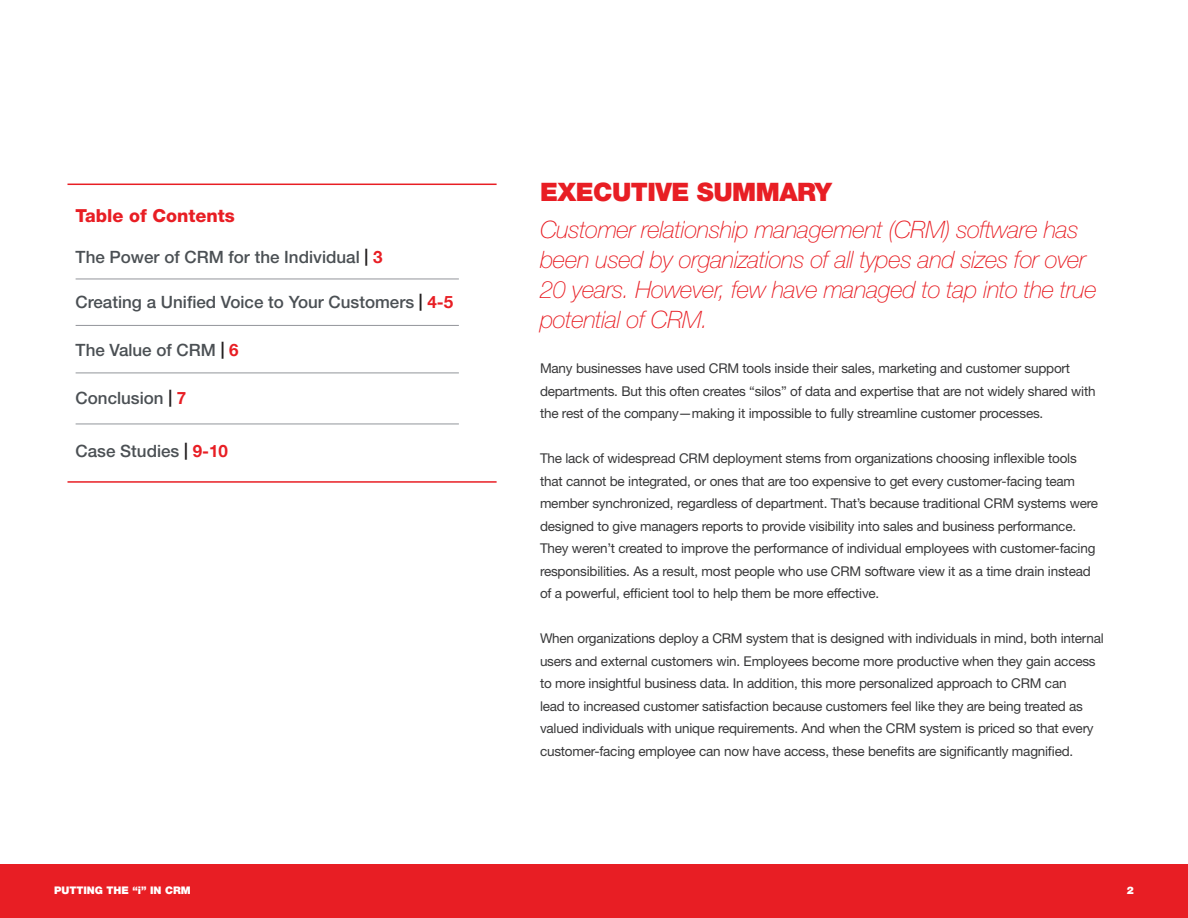
<style>
.page{position:relative;width:1188px;height:918px;background:#fff}
.page>*{position:absolute;margin:0;border:0;box-sizing:border-box;transform-origin:0 0}
.t1{font:900 25.5px "Helvetica Neue LT Std";letter-spacing:-.02em;color:#e81e24}
.t2{font:italic 100 24px/30px "Helvetica Neue LT Std";letter-spacing:-.015em;color:#e81e24}
.t3{font:800 18px "Helvetica Neue LT Std";color:#e81e24}
.t4{font:500 16.95px "Helvetica Neue LT Std";color:#4b5054}
.t5{font:13.5px/22.5px "Helvetica Neue LT Std";letter-spacing:-.015em;color:#383839}
.t6{font:900 10.5px "Helvetica Neue LT Std";color:#fff}
.s1{font-family:"Helvetica Neue";font-weight:700;color:#231f20}
.s2{font-family:"Helvetica Neue";font-weight:700;color:#e81e24}
</style>
<div class="page">
<div style="left:0;top:864px;width:1188px;height:54px;background:#e81e24"></div>
<hr style="left:76px;top:279px;width:383px;height:1px;background:#6d7177">
<hr style="left:76px;top:325px;width:383px;height:1px;background:#6d7177">
<hr style="left:76px;top:373px;width:383px;height:1px;background:#6d7177">
<hr style="left:76px;top:424px;width:383px;height:1px;background:#6d7177">
<hr style="left:68px;top:184px;width:429px;height:1px;background:#e81e24">
<hr style="left:68px;top:481px;width:429px;height:2px;background:#e81e24">
<p class="t3" style="left:76px;top:204px;width:161px">Table of Contents</p>
<p class="t4" style="left:76px;top:247px;width:308px">The Power of CRM for the Individual <span class="s1">|</span> <span class="s2">3</span></p>
<p class="t4" style="left:76px;top:292px;width:379px">Creating a Unified Voice to Your Customers <span class="s1">|</span> <span class="s2">4-5</span></p>
<p class="t4" style="left:76px;top:340px;width:165px">The Value of CRM <span class="s1">|</span> <span class="s2">6</span></p>
<p class="t4" style="left:76px;top:388px;width:112px">Conclusion <span class="s1">|</span> <span class="s2">7</span></p>
<p class="t4" style="left:76px;top:441px;width:154px">Case Studies <span class="s1">|</span> <span class="s2">9-10</span></p>
<p class="t1" style="left:540px;top:177px;width:293px">EXECUTIVE SUMMARY</p>
<p class="t2" style="left:540px;top:215px;width:558px">Customer relationship management (CRM) software has been used by organizations of all types and sizes for over 20 years. However, few have managed to tap into the true potential of CRM.</p>
<p class="t5" style="left:540px;top:357px;width:557px">Many businesses have used CRM tools inside their sales, marketing and customer support departments. But this often creates “silos” of data and expertise that are not widely shared with the rest of the company—making it impossible to fully streamline customer processes.</p>
<p class="t5" style="left:540px;top:447px;width:560px">The lack of widespread CRM deployment stems from organizations choosing inflexible tools that cannot be integrated, or ones that are too expensive to get every customer-facing team member synchronized, regardless of department. That’s because traditional CRM systems were designed to give managers reports to provide visibility into sales and business performance.<br>They weren’t created to improve the performance of individual employees with customer-facing responsibilities. As a result, most people who use CRM software view it as a time drain instead of a powerful, efficient tool to help them be more effective.</p>
<p class="t5" style="left:540px;top:627px;width:565px">When organizations deploy a CRM system that is designed with individuals in mind, both internal users and external customers win. Employees become more productive when they gain access to more insightful business data. In addition, this more personalized approach to CRM can<br>lead to increased customer satisfaction because customers feel like they are being treated as valued individuals with unique requirements. And when the CRM system is priced so that every customer-facing employee can now have access, these benefits are significantly magnified.</p>
<p class="t6" style="left:54px;top:884px;width:138px">PUTTING THE “i” IN CRM</p>
<p class="t6" style="left:1127px;top:884px;width:9px">2</p>
</div>
